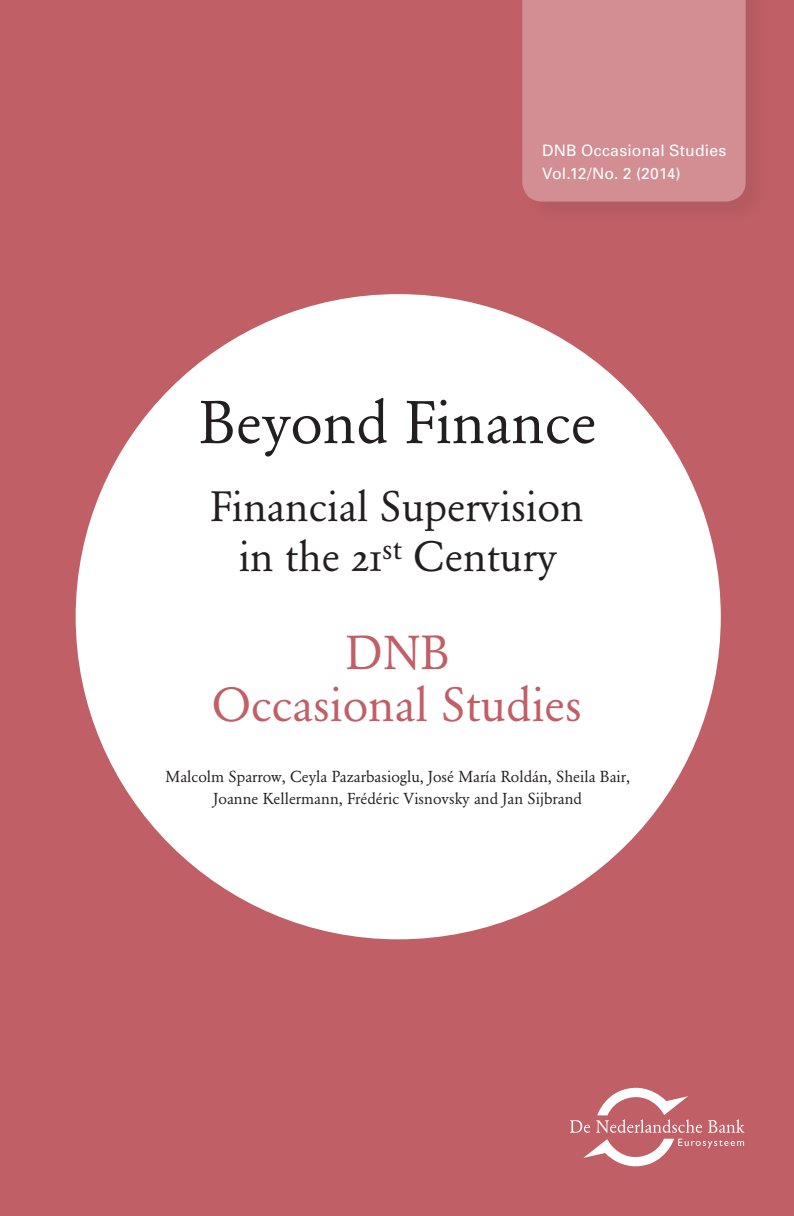
<style>
.page{position:relative;width:794px;height:1216px;background:#fff}
.page>*{position:absolute;margin:0;border:0;box-sizing:border-box;transform-origin:0 0}
.t1{font:59.5px "DNB Garamond";color:#231f20}
.t2{font:47.25px/52.5px "DNB Garamond";color:#c15f66;text-align:center}
.t3{font:42px/50.4px "DNB Garamond";color:#231f20;text-align:center}
.t4{font:15.75px/21px "DNB Garamond";color:#231f20;text-align:center}
.t5{font:15.75px/22.4px "Univers";letter-spacing:.01em;color:#fff}
</style>
<div class="page">
<div style="left:0;top:0;width:794px;height:1215px;background:#c15f66"></div>
<div style="left:525px;top:0;width:243px;height:224px;background:#ba5c63"></div>
<div style="left:522px;top:0;width:223px;height:201px;background:#d38e93"></div>
<div style="left:76px;top:294px;width:645px;height:645px;background:#fff;border-radius:50%"></div>
<svg style="left:570px;top:1120px;width:20px;height:12px"></svg>
<svg style="left:596px;top:1087px;width:106px;height:45px"></svg>
<svg style="left:708px;top:1119px;width:36px;height:13px"></svg>
<svg style="left:583px;top:1138px;width:161px;height:28px"></svg>
<p class="t5" style="left:542px;top:139px;width:186px">DNB Occasional Studies<br>Vol.12/No. 2 (2014)</p>
<h1 class="t1" style="left:199px;top:388px;width:399px">Beyond Finance</h1>
<h3 class="t3" style="left:210px;top:481px;width:375px">Financial Supervision in the 21<sup>st</sup> Century</h3>
<h2 class="t2" style="left:212px;top:626px;width:372px">DNB<br>Occasional Studies</h2>
<p class="t4" style="left:166px;top:766px;width:466px">Malcolm Sparrow, Ceyla Pazarbasioglu, José María Roldán, Sheila Bair,<br>Joanne Kellermann, Frédéric Visnovsky and Jan Sijbrand</p>
</div>
